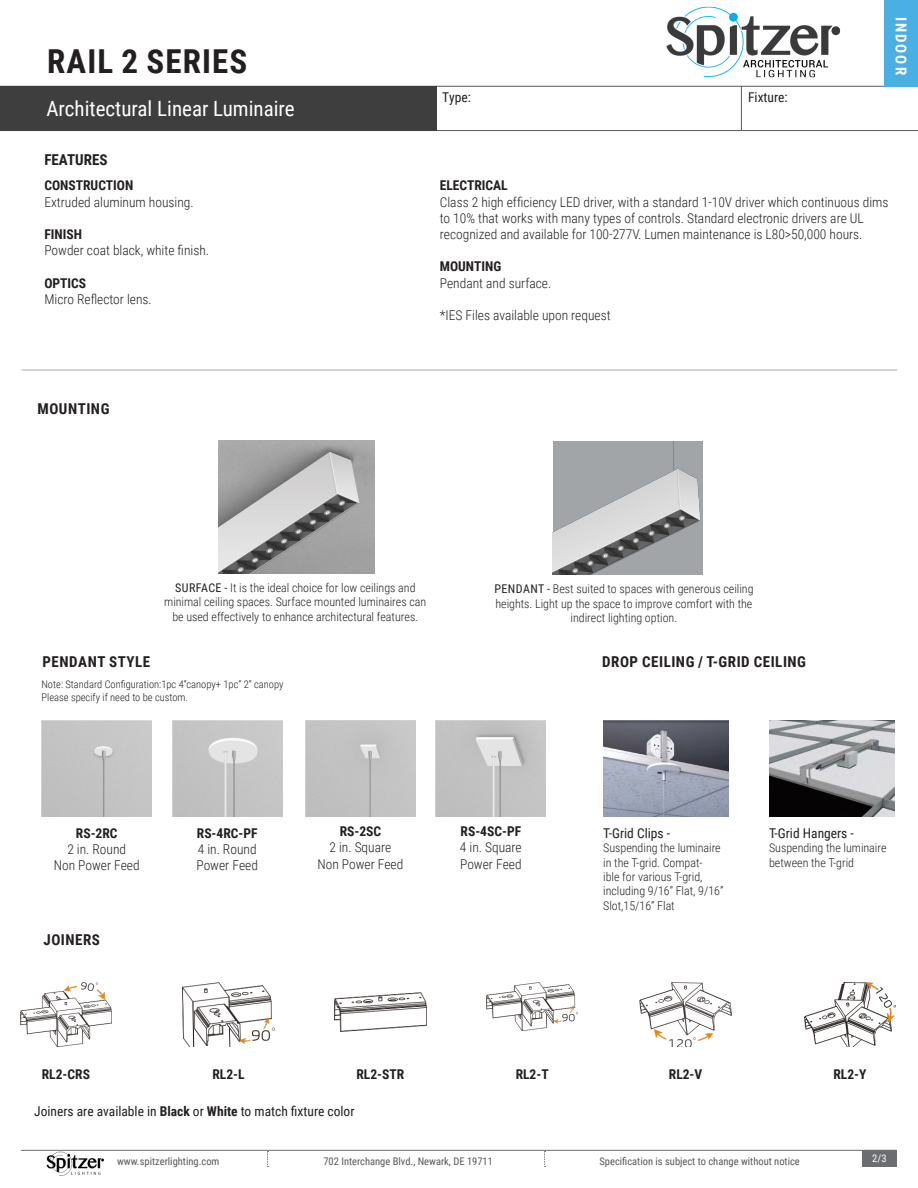
<style>
.page{position:relative;width:918px;height:1188px;background:#fff}
.page>*{position:absolute;margin:0;border:0;box-sizing:border-box;transform-origin:0 0}
.t1{font:700 33px "Roboto Condensed";letter-spacing:.035em;color:#231f20}
.t2{font:21px "Roboto Condensed";color:#fff}
.t3{font:700 15px "Roboto Condensed";letter-spacing:.035em;color:#231f20}
.t4{font:700 15px "Roboto Condensed";color:#231f20}
.t5{font:700 15px "Roboto Condensed";letter-spacing:.135em;color:#fff}
.t6{font:300 13.5px/16.2px "Roboto Condensed";color:#231f20}
.t7{font:700 13.5px "Roboto Condensed";color:#231f20}
.t8{font:13.5px "Roboto Condensed";color:#231f20}
.t9{font:300 12px/14.4px "Roboto Condensed";color:#231f20}
.t10{font:10.5px "Roboto Condensed";color:#57585a}
.t11{font:300 10.5px "Roboto Condensed";color:#231f20}
.t12{font:10.5px "Roboto Condensed";color:#fff}
.s1{font-weight:400}
.s2{font-weight:700}
</style>
<div class="page">
<hr style="left:0;top:130px;width:918px;height:1px;background:#57585a">
<hr style="left:0;top:86px;width:918px;height:1px;background:#57585a">
<hr style="left:741px;top:86px;width:1px;height:44px;background:#57585a">
<div style="left:0;top:86px;width:436px;height:45px;background:#3e3e3f"></div>
<hr style="left:21px;top:1150px;width:876px;height:1px;background:#6c6d70">
<div style="left:862px;top:1150px;width:35px;height:17px;background:#6c6d70"></div>
<svg style="left:267px;top:1151px;width:1px;height:16px"></svg>
<svg style="left:544px;top:1151px;width:2px;height:16px"></svg>
<div style="left:885px;top:0;width:33px;height:86px;background:#4ab0e4"></div>
<img style="left:666px;top:0;width:219px;height:84px">
<img style="left:46px;top:1151px;width:58px;height:25px">
<hr style="left:22px;top:370px;width:875px;height:1px;background:#a8a9ad">
<div style="left:42px;top:721px;width:110px;height:95px;background:#c4c4c4"></div>
<div style="left:306px;top:720px;width:109px;height:96px;background:#c2c2c2"></div>
<img style="left:172px;top:721px;width:110px;height:95px">
<img style="left:436px;top:720px;width:110px;height:96px">
<img style="left:603px;top:721px;width:125px;height:95px">
<img style="left:769px;top:720px;width:125px;height:96px">
<img style="left:218px;top:441px;width:156px;height:133px">
<img style="left:553px;top:441px;width:150px;height:133px">
<img style="left:20px;top:982px;width:92px;height:65px">
<img style="left:486px;top:982px;width:92px;height:48px">
<img style="left:183px;top:982px;width:91px;height:65px">
<img style="left:640px;top:982px;width:91px;height:65px">
<img style="left:334px;top:993px;width:92px;height:38px">
<img style="left:804px;top:982px;width:92px;height:65px">
<p class="t1" style="left:47px;top:38px;width:202px">RAIL 2 SERIES</p>
<p class="t2" style="left:47px;top:93px;width:250px">Architectural Linear Luminaire</p>
<p class="t4" style="left:44px;top:149px;width:65px">FEATURES</p>
<p class="t7" style="left:44px;top:176px;width:90px">CONSTRUCTION</p>
<p class="t6" style="left:44px;top:193px;width:151px">Extruded aluminum housing.</p>
<p class="t7" style="left:44px;top:225px;width:39px">FINISH</p>
<p class="t6" style="left:44px;top:242px;width:166px">Powder coat black, white finish.</p>
<p class="t7" style="left:44px;top:273px;width:43px">OPTICS</p>
<p class="t6" style="left:44px;top:290px;width:109px">Micro Reflector lens.</p>
<p class="t3" style="left:37px;top:399px;width:74px">MOUNTING</p>
<p class="t8" style="left:442px;top:88px;width:30px">Type:</p>
<p class="t8" style="left:748px;top:88px;width:41px">Fixture:</p>
<p class="t5" style="left:912px;top:17px;width:60px;rotate:90deg">INDOOR</p>
<p class="t7" style="left:440px;top:176px;width:69px">ELECTRICAL</p>
<p class="t6" style="left:440px;top:193px;width:450px">Class 2 high efficiency LED driver, with a standard 1-10V driver which continuous dims to 10% that works with many types of controls. Standard electronic drivers are UL recognized and available for 100-277V. Lumen maintenance is L80&gt;50,000 hours.</p>
<p class="t7" style="left:440px;top:257px;width:63px">MOUNTING</p>
<p class="t6" style="left:440px;top:274px;width:113px">Pendant and surface.</p>
<p class="t6" style="left:440px;top:307px;width:172px">*IES Files available upon request</p>
<p class="t9" style="left:164px;top:580px;width:264px;text-align:center"><span class="s1">SURFACE -</span> It is the ideal choice for low ceilings and minimal ceiling spaces. Surface mounted luminaires can be used effectively to enhance architectural features.</p>
<p class="t9" style="left:494px;top:582px;width:261px;text-align:center"><span class="s1">PENDANT -</span> Best suited to spaces with generous ceiling heights. Light up the space to improve comfort with the indirect lighting option.</p>
<p class="t3" style="left:43px;top:651px;width:109px">PENDANT STYLE</p>
<p class="t11" style="left:42px;top:677px;width:244px">Note: Standard Configuration:1pc 4”canopy+ 1pc” 2” canopy</p>
<p class="t11" style="left:42px;top:690px;width:148px">Please specify if need to be custom.</p>
<p class="t7" style="left:76px;top:824px;width:43px">RS-2RC</p>
<p class="t6" style="left:67px;top:841px;width:60px">2 in. Round</p>
<p class="t6" style="left:54px;top:857px;width:87px">Non Power Feed</p>
<p class="t3" style="left:43px;top:929px;width:58px">JOINERS</p>
<p class="t7" style="left:197px;top:824px;width:62px">RS-4RC-PF</p>
<p class="t6" style="left:198px;top:841px;width:60px">4 in. Round</p>
<p class="t6" style="left:196px;top:857px;width:63px">Power Feed</p>
<p class="t7" style="left:340px;top:822px;width:43px">RS-2SC</p>
<p class="t6" style="left:329px;top:839px;width:63px">2 in. Square</p>
<p class="t6" style="left:317px;top:855px;width:87px">Non Power Feed</p>
<p class="t6" style="left:460px;top:823px;width:63px"><span class="s2">RS-4SC-PF<br></span>4 in. Square</p>
<p class="t6" style="left:460px;top:855px;width:63px">Power Feed</p>
<p class="t3" style="left:602px;top:651px;width:205px">DROP CEILING / T-GRID CEILING</p>
<p class="t8" style="left:603px;top:824px;width:68px">T-Grid Clips -</p>
<p class="t9" style="left:603px;top:840px;width:122px">Suspending the luminaire in the T-grid. Compat-<br>ible for various T-grid, including 9/16” Flat, 9/16”<br>Slot,15/16” Flat</p>
<p class="t8" style="left:769px;top:824px;width:86px">T-Grid Hangers -</p>
<p class="t9" style="left:769px;top:840px;width:119px">Suspending the luminaire between the T-grid</p>
<p class="t7" style="left:42px;top:1065px;width:50px">RL2-CRS</p>
<p class="t7" style="left:213px;top:1065px;width:34px">RL2-L</p>
<p class="t7" style="left:356px;top:1065px;width:49px">RL2-STR</p>
<p class="t7" style="left:516px;top:1065px;width:35px">RL2-T</p>
<p class="t7" style="left:669px;top:1065px;width:35px">RL2-V</p>
<p class="t7" style="left:833px;top:1065px;width:34px">RL2-Y</p>
<p class="t8" style="left:34px;top:1102px;width:322px">Joiners are available in <span class="s2">Black</span> or <span class="s2">White</span> to match fixture color</p>
<p class="t10" style="left:117px;top:1154px;width:104px">www.spitzerlighting.com</p>
<p class="t10" style="left:323px;top:1154px;width:171px">702 Interchange Blvd., Newark, DE 19711</p>
<p class="t10" style="left:599px;top:1154px;width:202px">Specification is subject to change without notice</p>
<p class="t12" style="left:872px;top:1151px;width:16px">2/3</p>
</div>
